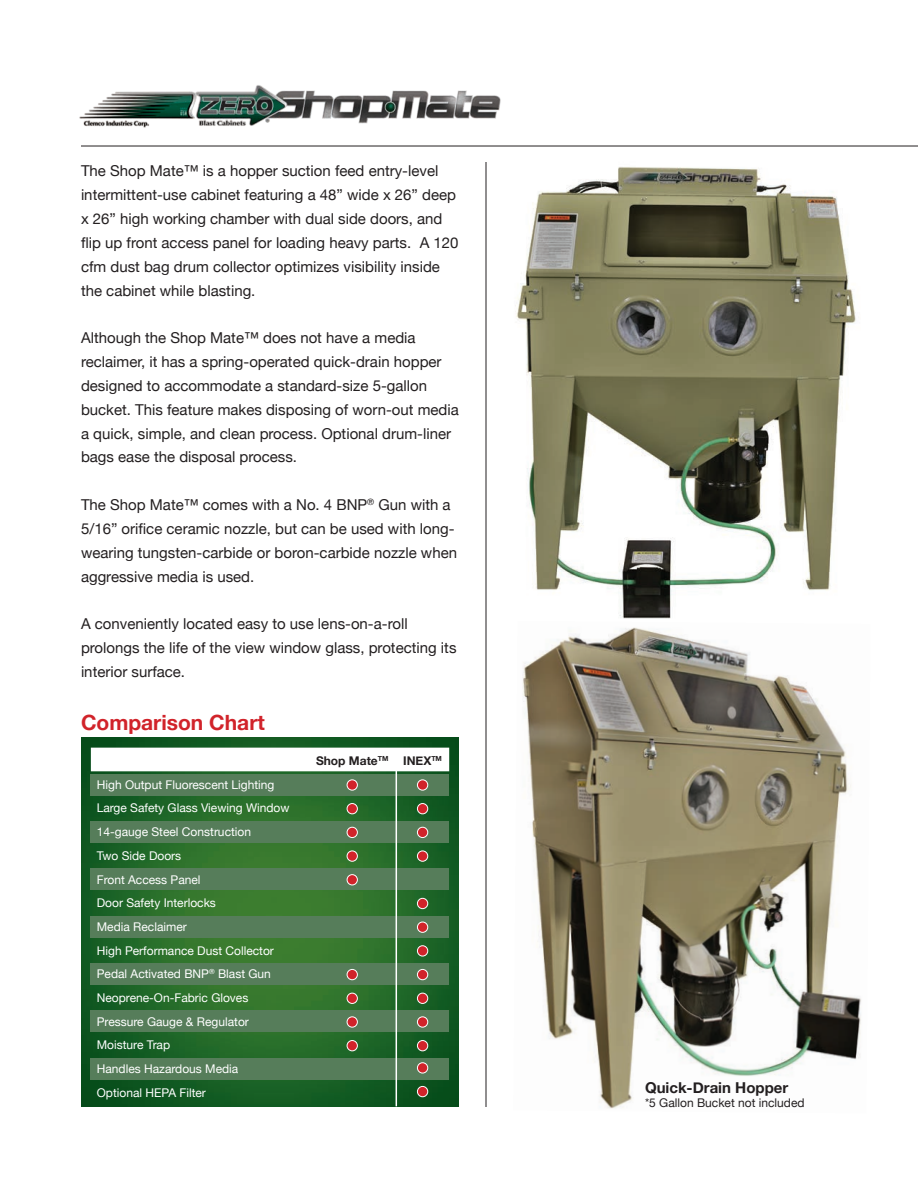
<style>
.page{position:relative;width:918px;height:1188px;background:#fff}
.page>*{position:absolute;margin:0;border:0;box-sizing:border-box;transform-origin:0 0}
.t1{font:700 21px "Helvetica Neue";color:#d1232a}
.t2{font:15px/23.9px "Helvetica Neue";color:#231f20}
.t3{font:700 15px "Helvetica Neue";color:#231f20}
.t4{font:12px "Helvetica Neue";color:#fff}
.t5{font:12px "Helvetica Neue";color:#231f20}
.t6{font:700 12px "Helvetica Neue";color:#231f20}
</style>
<div class="page">
<hr style="left:81px;top:146px;width:837px;height:1px;background:#231f20">
<hr style="left:486px;top:162px;width:1px;height:945px;background:#231f20">
<img style="left:79px;top:85px;width:422px;height:43px">
<img style="left:515px;top:167px;width:341px;height:452px">
<img style="left:81px;top:738px;width:378px;height:368px">
<div style="left:91px;top:775px;width:358px;height:21px;background:#567d5a"></div>
<div style="left:91px;top:821px;width:358px;height:21px;background:#567d5a"></div>
<div style="left:91px;top:868px;width:358px;height:21px;background:#567d5a"></div>
<div style="left:91px;top:916px;width:358px;height:21px;background:#567d5a"></div>
<div style="left:91px;top:963px;width:358px;height:21px;background:#567d5a"></div>
<div style="left:91px;top:1011px;width:358px;height:21px;background:#567d5a"></div>
<div style="left:91px;top:1058px;width:358px;height:22px;background:#567d5a"></div>
<svg style="left:91px;top:748px;width:358px;height:23px"></svg>
<div style="left:347px;top:780px;width:10px;height:10px;background:#d1232a;border-radius:50%"></div>
<div style="left:347px;top:779px;width:11px;height:12px;border:1px solid #fff;border-radius:50%"></div>
<div style="left:417px;top:780px;width:11px;height:10px;background:#d1232a;border-radius:50%"></div>
<div style="left:417px;top:779px;width:11px;height:12px;border:1px solid #fff;border-radius:50%"></div>
<div style="left:347px;top:804px;width:10px;height:10px;background:#d1232a;border-radius:50%"></div>
<div style="left:347px;top:803px;width:11px;height:11px;border:1px solid #fff;border-radius:50%"></div>
<div style="left:417px;top:804px;width:11px;height:10px;background:#d1232a;border-radius:50%"></div>
<div style="left:417px;top:803px;width:11px;height:11px;border:1px solid #fff;border-radius:50%"></div>
<div style="left:347px;top:827px;width:10px;height:11px;background:#d1232a;border-radius:50%"></div>
<div style="left:347px;top:827px;width:11px;height:11px;border:1px solid #fff;border-radius:50%"></div>
<div style="left:417px;top:827px;width:11px;height:11px;background:#d1232a;border-radius:50%"></div>
<div style="left:417px;top:827px;width:11px;height:11px;border:1px solid #fff;border-radius:50%"></div>
<div style="left:347px;top:851px;width:10px;height:10px;background:#d1232a;border-radius:50%"></div>
<div style="left:347px;top:851px;width:11px;height:11px;border:1px solid #fff;border-radius:50%"></div>
<div style="left:417px;top:851px;width:11px;height:10px;background:#d1232a;border-radius:50%"></div>
<div style="left:417px;top:851px;width:11px;height:11px;border:1px solid #fff;border-radius:50%"></div>
<div style="left:347px;top:875px;width:10px;height:10px;background:#d1232a;border-radius:50%"></div>
<div style="left:347px;top:874px;width:11px;height:11px;border:1px solid #fff;border-radius:50%"></div>
<div style="left:417px;top:898px;width:11px;height:11px;background:#d1232a;border-radius:50%"></div>
<div style="left:417px;top:898px;width:11px;height:11px;border:1px solid #fff;border-radius:50%"></div>
<div style="left:417px;top:922px;width:11px;height:10px;background:#d1232a;border-radius:50%"></div>
<div style="left:417px;top:922px;width:11px;height:11px;border:1px solid #fff;border-radius:50%"></div>
<div style="left:417px;top:946px;width:11px;height:10px;background:#d1232a;border-radius:50%"></div>
<div style="left:417px;top:945px;width:11px;height:11px;border:1px solid #fff;border-radius:50%"></div>
<div style="left:347px;top:969px;width:10px;height:11px;background:#d1232a;border-radius:50%"></div>
<div style="left:347px;top:969px;width:11px;height:11px;border:1px solid #fff;border-radius:50%"></div>
<div style="left:417px;top:969px;width:11px;height:11px;background:#d1232a;border-radius:50%"></div>
<div style="left:417px;top:969px;width:11px;height:11px;border:1px solid #fff;border-radius:50%"></div>
<div style="left:347px;top:993px;width:10px;height:10px;background:#d1232a;border-radius:50%"></div>
<div style="left:347px;top:993px;width:11px;height:11px;border:1px solid #fff;border-radius:50%"></div>
<div style="left:417px;top:993px;width:11px;height:10px;background:#d1232a;border-radius:50%"></div>
<div style="left:417px;top:993px;width:11px;height:11px;border:1px solid #fff;border-radius:50%"></div>
<div style="left:347px;top:1017px;width:10px;height:10px;background:#d1232a;border-radius:50%"></div>
<div style="left:347px;top:1016px;width:11px;height:12px;border:1px solid #fff;border-radius:50%"></div>
<div style="left:417px;top:1017px;width:11px;height:10px;background:#d1232a;border-radius:50%"></div>
<div style="left:417px;top:1016px;width:11px;height:12px;border:1px solid #fff;border-radius:50%"></div>
<div style="left:347px;top:1041px;width:10px;height:10px;background:#d1232a;border-radius:50%"></div>
<div style="left:347px;top:1040px;width:11px;height:11px;border:1px solid #fff;border-radius:50%"></div>
<div style="left:417px;top:1041px;width:11px;height:10px;background:#d1232a;border-radius:50%"></div>
<div style="left:417px;top:1040px;width:11px;height:11px;border:1px solid #fff;border-radius:50%"></div>
<div style="left:417px;top:1063px;width:11px;height:10px;background:#d1232a;border-radius:50%"></div>
<div style="left:417px;top:1062px;width:11px;height:11px;border:1px solid #fff;border-radius:50%"></div>
<div style="left:417px;top:1086px;width:11px;height:11px;background:#d1232a;border-radius:50%"></div>
<div style="left:417px;top:1086px;width:11px;height:11px;border:1px solid #fff;border-radius:50%"></div>
<hr style="left:396px;top:765px;width:1px;height:341px;background:#fff">
<img style="left:522px;top:627px;width:339px;height:482px">
<p class="t2" style="left:81px;top:160px;width:379px">The Shop Mate™ is a hopper suction feed entry-level intermittent-use cabinet featuring a 48” wide x 26” deep x 26” high working chamber with dual side doors, and flip up front access panel for loading heavy parts. A 120 cfm dust bag drum collector optimizes visibility inside the cabinet while blasting.</p>
<p class="t2" style="left:81px;top:327px;width:379px">Although the Shop Mate™ does not have a media reclaimer, it has a spring-operated quick-drain hopper designed to accommodate a standard-size 5-gallon bucket. This feature makes disposing of worn-out media a quick, simple, and clean process. Optional drum-liner bags ease the disposal process.</p>
<p class="t2" style="left:81px;top:494px;width:378px">The Shop Mate™ comes with a No. 4 BNP<sup>®</sup> Gun with a 5/16” orifice ceramic nozzle, but can be used with long&shy;wearing tungsten-carbide or boron-carbide nozzle when aggressive media is used.</p>
<p class="t2" style="left:81px;top:613px;width:377px">A conveniently located easy to use lens-on-a-roll prolongs the life of the view window glass, protecting its interior surface.</p>
<p class="t1" style="left:81px;top:706px;width:185px">Comparison Chart</p>
<p class="t4" style="left:97px;top:776px;width:179px">High Output Fluorescent Lighting</p>
<p class="t4" style="left:97px;top:800px;width:194px">Large Safety Glass Viewing Window</p>
<p class="t4" style="left:97px;top:823px;width:156px">14-gauge Steel Construction</p>
<p class="t4" style="left:97px;top:847px;width:86px">Two Side Doors</p>
<p class="t4" style="left:97px;top:871px;width:105px">Front Access Panel</p>
<p class="t4" style="left:97px;top:894px;width:121px">Door Safety Interlocks</p>
<p class="t4" style="left:97px;top:918px;width:92px">Media Reclaimer</p>
<p class="t4" style="left:97px;top:942px;width:179px">High Performance Dust Collector</p>
<p class="t4" style="left:97px;top:965px;width:176px">Pedal Activated BNP<sup>®</sup> Blast Gun</p>
<p class="t4" style="left:97px;top:989px;width:153px">Neoprene-On-Fabric Gloves</p>
<p class="t4" style="left:97px;top:1013px;width:154px">Pressure Gauge &amp; Regulator</p>
<p class="t4" style="left:97px;top:1037px;width:75px">Moisture Trap</p>
<p class="t4" style="left:97px;top:1060px;width:143px">Handles Hazardous Media</p>
<p class="t4" style="left:97px;top:1084px;width:111px">Optional HEPA Filter</p>
<p class="t6" style="left:316px;top:752px;width:74px">Shop Mate<sup>TM</sup></p>
<p class="t6" style="left:403px;top:752px;width:40px">INEX<sup>TM</sup></p>
<p class="t3" style="left:645px;top:1076px;width:145px">Quick-Drain Hopper</p>
<p class="t5" style="left:645px;top:1094px;width:161px">*5 Gallon Bucket not included</p>
</div>
